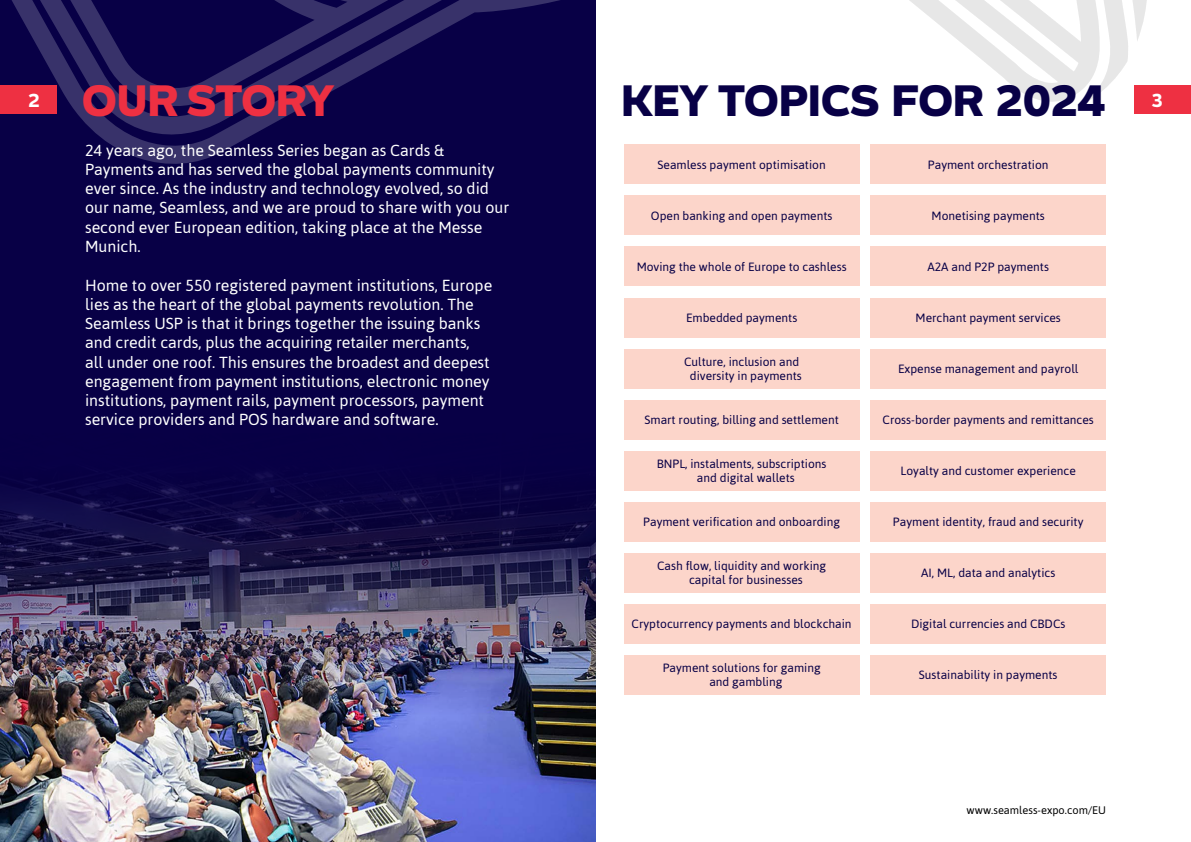
<style>
.page{position:relative;width:1191px;height:842px;background:#fff}
.page>*{position:absolute;margin:0;border:0;box-sizing:border-box;transform-origin:0 0}
.t1{font:700 42px "Blanc";color:#080046}
.t2{font:700 42px "Blanc";letter-spacing:-.005em;color:#ee3042}
.t3{font:600 18px "Blanc";color:#fff}
.t4{font:16px/19.2px "Asap";color:#fff}
.t5{font:12px/14.4px "Asap";color:#080046}
.t6{font:11px "Asap";color:#000}
</style>
<div class="page">
<div style="left:0;top:0;width:595px;height:842px;background:#080046"></div>
<svg style="left:0;top:0;width:560px;height:164px"></svg>
<div style="left:0;top:85px;width:57px;height:28px;background:#ee3042"></div>
<img style="left:0;top:473px;width:595px;height:369px">
<svg style="left:595px;top:0;width:596px;height:167px"></svg>
<div style="left:624px;top:145px;width:235px;height:39px;background:#fcd5ca"></div>
<div style="left:870px;top:145px;width:236px;height:39px;background:#fcd5ca"></div>
<div style="left:624px;top:196px;width:235px;height:39px;background:#fcd5ca"></div>
<div style="left:870px;top:196px;width:236px;height:39px;background:#fcd5ca"></div>
<div style="left:624px;top:247px;width:235px;height:39px;background:#fcd5ca"></div>
<div style="left:870px;top:247px;width:236px;height:39px;background:#fcd5ca"></div>
<div style="left:624px;top:298px;width:235px;height:39px;background:#fcd5ca"></div>
<div style="left:870px;top:298px;width:236px;height:39px;background:#fcd5ca"></div>
<div style="left:624px;top:349px;width:235px;height:39px;background:#fcd5ca"></div>
<div style="left:870px;top:349px;width:236px;height:39px;background:#fcd5ca"></div>
<div style="left:624px;top:451px;width:235px;height:39px;background:#fcd5ca"></div>
<div style="left:870px;top:451px;width:236px;height:39px;background:#fcd5ca"></div>
<div style="left:624px;top:400px;width:235px;height:39px;background:#fcd5ca"></div>
<div style="left:870px;top:400px;width:236px;height:39px;background:#fcd5ca"></div>
<div style="left:624px;top:502px;width:235px;height:39px;background:#fcd5ca"></div>
<div style="left:870px;top:502px;width:236px;height:39px;background:#fcd5ca"></div>
<div style="left:624px;top:553px;width:235px;height:39px;background:#fcd5ca"></div>
<div style="left:870px;top:553px;width:236px;height:39px;background:#fcd5ca"></div>
<div style="left:624px;top:604px;width:235px;height:39px;background:#fcd5ca"></div>
<div style="left:870px;top:604px;width:236px;height:39px;background:#fcd5ca"></div>
<div style="left:624px;top:655px;width:235px;height:39px;background:#fcd5ca"></div>
<div style="left:870px;top:655px;width:236px;height:39px;background:#fcd5ca"></div>
<div style="left:1134px;top:85px;width:57px;height:28px;background:#ee3042"></div>
<h2 class="t3" style="left:28px;top:88px;width:13px">2</h2>
<h1 class="t2" style="left:82px;top:72px;width:253px">OUR STORY</h1>
<h2 class="t3" style="left:1151px;top:88px;width:12px">3</h2>
<h1 class="t1" style="left:621px;top:72px;width:486px">KEY TOPICS FOR 2024</h1>
<p class="t4" style="left:85px;top:140px;width:426px">24 years ago, the Seamless Series began as Cards &amp; Payments and has served the global payments community ever since. As the industry and technology evolved, so did our name, Seamless, and we are proud to share with you our second ever European edition, taking place at the Messe Munich.</p>
<p class="t4" style="left:85px;top:275px;width:409px">Home to over 550 registered payment institutions, Europe lies as the heart of the global payments revolution. The Seamless USP is that it brings together the issuing banks and credit cards, plus the acquiring retailer merchants,<br>all under one roof. This ensures the broadest and deepest engagement from payment institutions, electronic money institutions, payment rails, payment processors, payment service providers and POS hardware and software.</p>
<p class="t5" style="left:657px;top:157px;width:170px">Seamless payment optimisation</p>
<p class="t5" style="left:928px;top:157px;width:122px">Payment orchestration</p>
<p class="t5" style="left:651px;top:208px;width:183px">Open banking and open payments</p>
<p class="t5" style="left:931px;top:208px;width:115px">Monetising payments</p>
<p class="t5" style="left:636px;top:259px;width:211px">Moving the whole of Europe to cashless</p>
<p class="t5" style="left:927px;top:259px;width:123px">A2A and P2P payments</p>
<p class="t5" style="left:686px;top:310px;width:113px">Embedded payments</p>
<p class="t5" style="left:915px;top:310px;width:147px">Merchant payment services</p>
<p class="t5" style="left:684px;top:354px;width:119px;text-align:center">Culture, inclusion and diversity in payments</p>
<p class="t5" style="left:898px;top:361px;width:182px">Expense management and payroll</p>
<p class="t5" style="left:644px;top:412px;width:196px">Smart routing, billing and settlement</p>
<p class="t5" style="left:882px;top:412px;width:213px">Cross-border payments and remittances</p>
<p class="t5" style="left:697px;top:456px;width:131px;text-indent:-40px">BNPL, instalments, subscriptions and digital wallets</p>
<p class="t5" style="left:900px;top:463px;width:177px">Loyalty and customer experience</p>
<p class="t5" style="left:643px;top:514px;width:198px">Payment verification and onboarding</p>
<p class="t5" style="left:893px;top:514px;width:192px">Payment identity, fraud and security</p>
<p class="t5" style="left:689px;top:558px;width:139px;text-indent:-32px">Cash flow, liquidity and working capital for businesses</p>
<p class="t5" style="left:921px;top:565px;width:136px">AI, ML, data and analytics</p>
<p class="t5" style="left:631px;top:616px;width:221px">Cryptocurrency payments and blockchain</p>
<p class="t5" style="left:911px;top:616px;width:156px">Digital currencies and CBDCs</p>
<p class="t5" style="left:709px;top:660px;width:113px;text-indent:-47px">Payment solutions for gaming and gambling</p>
<p class="t5" style="left:919px;top:667px;width:140px">Sustainability in payments</p>
<p class="t6" style="left:966px;top:803px;width:141px">www.seamless-expo.com/EU</p>
</div>
